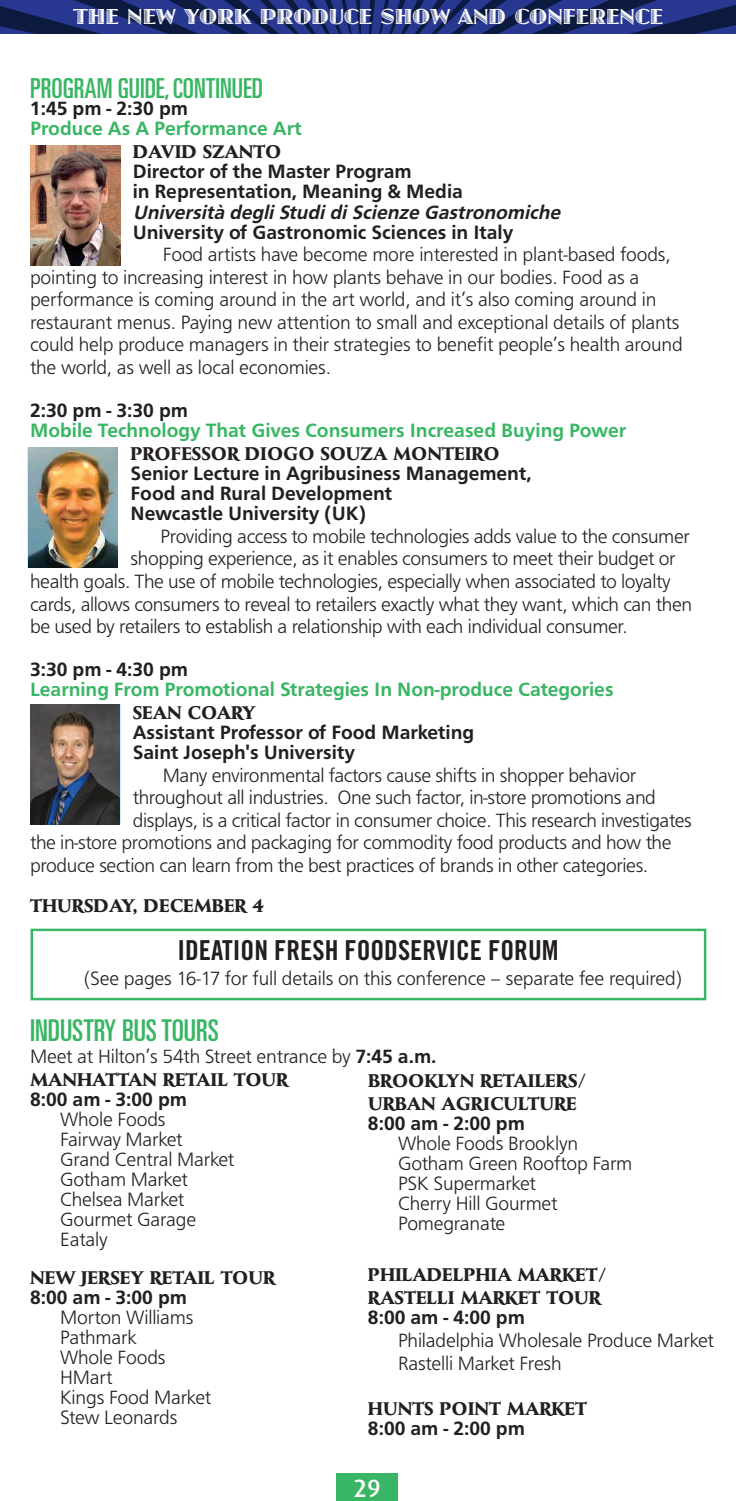
<style>
.page{position:relative;width:736px;height:1501px;background:#fff}
.page>*{position:absolute;margin:0;border:0;box-sizing:border-box;transform-origin:0 0}
.t1{font:ultra-condensed 30px "Univers";color:#39b664}
.t2{font:27.5px "Trade Gothic Bold Cond Twenty";color:#231f20}
.t3{font:ultra-condensed 27.5px "Univers";color:#39b664}
.t4{font:500 25px "Dax";color:#fff}
.t5{font:22.5px "Jazz Let Plain";color:#fff}
.t6{font:300 20px/20px "Frutus T";letter-spacing:-.02em;color:#231f20}
.t7{font:500 20px/20.2px "Frutus T";color:#231f20}
.t8{font:700 20px/22.8px "Monkton";color:#231f20}
.t9{font:500 20px "Frutus T";color:#39b664}
.t10{font:italic 500 20px "Frutus T";color:#231f20}
.s1{font-weight:500}
</style>
<div class="page">
<div style="left:335px;top:1473px;width:62px;height:27px;background:#39b664"></div>
<img style="left:30px;top:145px;width:90px;height:120px">
<svg style="left:28px;top:447px;width:90px;height:120px"></svg>
<img style="left:29px;top:447px;width:88px;height:120px">
<img style="left:31px;top:704px;width:89px;height:120px">
<div style="left:31px;top:928px;width:675px;height:72px;border:2px solid #39b664"></div>
<svg style="left:0;top:0;width:736px;height:33px;background:#1d2c71"></svg>
<p class="t5" style="left:73px;top:3px;width:591px">THE NEW YORK PRODUCE SHOW AND CONFERENCE</p>
<h2 class="t3" style="left:30px;top:78px;width:234px">PROGRAM GUIDE,CONTINUED</h2>
<p class="t7" style="left:30px;top:98px;width:159px">1:45 pm - 2:30 pm</p>
<p class="t9" style="left:30px;top:117px;width:273px">Produce As A Performance Art</p>
<p class="t8" style="left:133px;top:141px;width:150px">DAVID SZANTO</p>
<p class="t7" style="left:133px;top:161px;width:331px">Director of the Master Program<br>in Representation, Meaning &amp; Media</p>
<p class="t10" style="left:133px;top:200px;width:433px">Università degli Studi di Scienze Gastronomiche</p>
<p class="t7" style="left:133px;top:222px;width:382px">University of Gastronomic Sciences in Italy</p>
<p class="t6" style="left:30px;top:243px;width:653px;line-height:22.5px;text-indent:133px">Food artists have become more interested in plant-based foods, pointing to increasing interest in how plants behave in our bodies. Food as a performance is coming around in the art world, and it’s also coming around in restaurant menus. Paying new attention to small and exceptional details of plants could help produce managers in their strategies to benefit people’s health around the world, as well as local economies.</p>
<p class="t7" style="left:30px;top:399px;width:159px">2:30 pm - 3:30 pm</p>
<p class="t9" style="left:30px;top:418px;width:597px">Mobile Technology That Gives Consumers Increased Buying Power</p>
<p class="t8" style="left:130px;top:443px;width:370px">PROFESSOR DIOGO SOUZA MONTEIRO</p>
<p class="t7" style="left:130px;top:463px;width:402px">Senior Lecture in Agribusiness Management,<br>Food and Rural Development<br>Newcastle University (UK)</p>
<p class="t6" style="left:160px;top:526px;width:530px">Providing access to mobile technologies adds value to the consumer</p>
<p class="t6" style="left:130px;top:548px;width:546px">shopping experience, as it enables consumers to meet their budget or</p>
<p class="t6" style="left:30px;top:571px;width:642px">health goals. The use of mobile technologies, especially when associated to loyalty</p>
<p class="t6" style="left:30px;top:593px;width:663px">cards, allows consumers to reveal to retailers exactly what they want, which can then</p>
<p class="t6" style="left:30px;top:616px;width:599px">be used by retailers to establish a relationship with each individual consumer.</p>
<p class="t7" style="left:30px;top:658px;width:159px">3:30 pm - 4:30 pm</p>
<p class="t9" style="left:30px;top:677px;width:584px">Learning From Promotional Strategies In Non-produce Categories</p>
<p class="t8" style="left:133px;top:702px;width:124px">SEAN COARY</p>
<p class="t7" style="left:133px;top:722px;width:342px">Assistant Professor of Food Marketing<br>Saint Joseph's University</p>
<p class="t6" style="left:163px;top:765px;width:474px">Many environmental factors cause shifts in shopper behavior</p>
<p class="t6" style="left:133px;top:787px;width:524px">throughout all industries. One such factor, in-store promotions and</p>
<p class="t6" style="left:133px;top:810px;width:560px">displays, is a critical factor in consumer choice. This research investigates</p>
<p class="t6" style="left:30px;top:832px;width:642px">the in-store promotions and packaging for commodity food products and how the</p>
<p class="t6" style="left:30px;top:855px;width:619px">produce section can learn from the best practices of brands in other categories.</p>
<p class="t8" style="left:30px;top:895px;width:235px">THURSDAY, DECEMBER 4</p>
<h2 class="t2" style="left:177px;top:939px;width:382px">IDEATION FRESH FOODSERVICE FORUM</h2>
<p class="t6" style="left:84px;top:967px;width:598px">(See pages 16-17 for full details on this conference – separate fee required)</p>
<h1 class="t1" style="left:30px;top:1018px;width:190px">INDUSTRY BUSTOURS</h1>
<p class="t6" style="left:30px;top:1046px;width:407px">Meet at Hilton’s 54th Street entrance by <span class="s1">7:45 a.m.</span></p>
<p class="t8" style="left:30px;top:1068px;width:259px">MANHATTAN RETAIL TOUR</p>
<p class="t7" style="left:30px;top:1088px;width:158px">8:00 am - 3:00 pm</p>
<p class="t6" style="left:60px;top:1109px;width:176px">Whole Foods<br>Fairway Market<br>Grand Central Market<br>Gotham Market<br>Chelsea Market<br>Gourmet Garage<br>Eataly</p>
<p class="t8" style="left:30px;top:1266px;width:246px">NEW JERSEY RETAIL TOUR</p>
<p class="t7" style="left:30px;top:1286px;width:158px">8:00 am - 3:00 pm</p>
<p class="t6" style="left:60px;top:1307px;width:153px">Morton Williams<br>Pathmark<br>Whole Foods<br>HMart<br>Kings Food Market<br>Stew Leonards</p>
<p class="t8" style="left:368px;top:1070px;width:219px">BROOKLYN RETAILERS/<br>URBAN AGRICULTURE</p>
<p class="t7" style="left:368px;top:1112px;width:158px">8:00 am - 2:00 pm</p>
<p class="t6" style="left:398px;top:1133px;width:236px">Whole Foods Brooklyn<br>Gotham Green Rooftop Farm<br>PSK Supermarket<br>Cherry Hill Gourmet<br>Pomegranate</p>
<p class="t8" style="left:368px;top:1264px;width:240px">PHILADELPHIA MARKET/<br>RASTELLI MARKET TOUR</p>
<p class="t7" style="left:368px;top:1307px;width:158px">8:00 am - 4:00 pm</p>
<p class="t6" style="left:398px;top:1328px;width:317px;line-height:22.5px">Philadelphia Wholesale Produce Market<br>Rastelli Market Fresh</p>
<p class="t8" style="left:368px;top:1397px;width:220px">HUNTS POINT MARKET</p>
<p class="t7" style="left:368px;top:1417px;width:158px">8:00 am - 2:00 pm</p>
<p class="t4" style="left:353px;top:1477px;width:29px">29</p>
</div>
